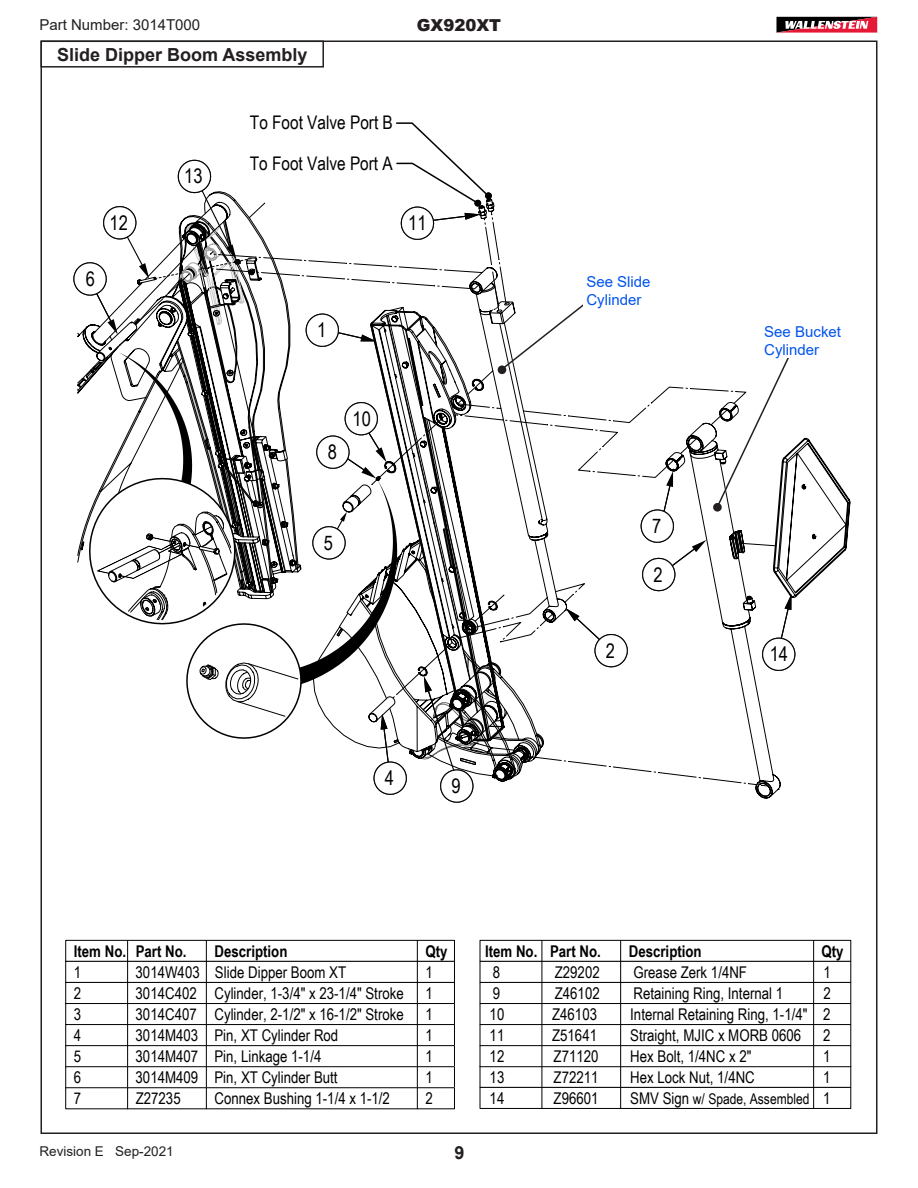
<style>
.page{position:relative;width:918px;height:1188px;background:#fff}
.page>*{position:absolute;margin:0;border:0;box-sizing:border-box;transform-origin:0 0}
.t1{font:20.1px "Arial Narrow";color:#000}
.t2{font:18.75px "Arial Narrow";color:#000}
.Parts_Illust_Title_f{font:700 18px "Arial";color:#231f20}
.t3{font:900 16.5px "Arial";color:#231f20}
.t4{font:16.2px/21.1px "Arial Narrow";color:#000}
.t5{font:700 16.2px "Arial Narrow";color:#000}
.Body_paragraph{font:15px/18px "Arial";color:#0053ef}
.t6{font:15px "Arial";color:#231f20}
.t7{font:14.7px "Arial Narrow";color:#000}
.t8{font:13.5px "Arial";color:#231f20}
.s1{font-size:16.2px}
</style>
<div class="page">
<svg style="left:776px;top:17px;width:102px;height:16px"></svg>
<svg style="left:816px;top:450px;width:35px;height:128px"></svg>
<div style="left:480px;top:1087px;width:371px;height:22px;border:1px solid #000"></div>
<div style="left:65px;top:940px;width:390px;height:22px;border:1px solid #000"></div>
<div style="left:65px;top:961px;width:390px;height:22px;border:1px solid #000"></div>
<div style="left:65px;top:982px;width:390px;height:22px;border:1px solid #000"></div>
<div style="left:65px;top:1003px;width:390px;height:22px;border:1px solid #000"></div>
<div style="left:65px;top:1024px;width:390px;height:22px;border:1px solid #000"></div>
<div style="left:65px;top:1045px;width:390px;height:22px;border:1px solid #000"></div>
<div style="left:65px;top:1066px;width:390px;height:22px;border:1px solid #000"></div>
<svg style="left:417px;top:940px;width:1px;height:169px"></svg>
<svg style="left:206px;top:940px;width:1px;height:169px"></svg>
<svg style="left:127px;top:940px;width:1px;height:169px"></svg>
<div style="left:480px;top:940px;width:371px;height:22px;border:1px solid #000"></div>
<div style="left:480px;top:961px;width:371px;height:22px;border:1px solid #000"></div>
<div style="left:480px;top:982px;width:371px;height:22px;border:1px solid #000"></div>
<div style="left:480px;top:1003px;width:371px;height:22px;border:1px solid #000"></div>
<div style="left:480px;top:1024px;width:371px;height:22px;border:1px solid #000"></div>
<div style="left:480px;top:1045px;width:371px;height:22px;border:1px solid #000"></div>
<svg style="left:813px;top:940px;width:1px;height:168px"></svg>
<svg style="left:620px;top:940px;width:1px;height:168px"></svg>
<svg style="left:542px;top:940px;width:1px;height:168px"></svg>
<div style="left:40px;top:41px;width:284px;height:27px;border:2px solid #231f20"></div>
<svg style="left:73px;top:122px;width:743px;height:681px"></svg>
<div style="left:583px;top:273px;width:86px;height:36px;background:#fff"></div>
<div style="left:761px;top:323px;width:86px;height:35px;background:#fff"></div>
<div style="left:498px;top:365px;width:8px;height:9px;background:#231f20;border-radius:50%"></div>
<div style="left:713px;top:503px;width:9px;height:9px;background:#231f20;border-radius:50%"></div>
<p class="t6" style="left:39px;top:15px;width:162px">Part Number: 3014T000</p>
<p class="Parts_Illust_Title_f" style="left:57px;top:42px;width:252px">Slide Dipper Boom Assembly</p>
<p class="t3" style="left:417px;top:13px;width:86px">GX920XT</p>
<p class="t1" style="left:110px;top:208px;width:21px">1247</p>
<p class="t1" style="left:81px;top:264px;width:20px">4 76</p>
<p class="t1" style="left:184px;top:162px;width:21px">1347</p>
<p class="t2" style="left:250px;top:109px;width:144px">To Foot Valve Port B</p>
<p class="t2" style="left:250px;top:149px;width:144px">To Foot Valve Port A</p>
<p class="t1" style="left:408px;top:208px;width:20px">1 15</p>
<p class="t1" style="left:314px;top:315px;width:20px">5 11</p>
<p class="t1" style="left:324px;top:437px;width:20px">5 18</p>
<p class="t1" style="left:353px;top:404px;width:20px">5110</p>
<p class="t1" style="left:320px;top:528px;width:20px">5 15</p>
<p class="t1" style="left:381px;top:763px;width:20px">4 74</p>
<p class="t1" style="left:448px;top:771px;width:20px">4 79</p>
<p class="Body_paragraph" style="left:586px;top:273px;width:66px">See Slide<br>Cylinder</p>
<p class="t1" style="left:602px;top:636px;width:20px">4 72</p>
<p class="t1" style="left:648px;top:511px;width:20px">4 77</p>
<p class="t1" style="left:650px;top:560px;width:20px">4 72</p>
<p class="Body_paragraph" style="left:764px;top:323px;width:78px">See Bucket<br>Cylinder</p>
<p class="t1" style="left:770px;top:639px;width:20px">4714</p>
<p class="t5" style="left:74px;top:939px;width:114px">Item No. Part No.</p>
<p class="t5" style="left:214px;top:939px;width:74px">Description</p>
<p class="t5" style="left:425px;top:939px;width:24px">Qty</p>
<p class="t4" style="left:74px;top:961px;width:9px">1</p>
<p class="t4" style="left:136px;top:961px;width:212px">3014W403 Slide Dipper Boom XT</p>
<p class="t4" style="left:425px;top:961px;width:9px">1</p>
<p class="t4" style="left:74px;top:982px;width:9px">2</p>
<p class="t4" style="left:136px;top:982px;width:270px">3014C402 Cylinder, 1-3/4" x 23-1/4" Stroke</p>
<p class="t4" style="left:425px;top:982px;width:9px">1</p>
<p class="t4" style="left:74px;top:1003px;width:9px">3</p>
<p class="t4" style="left:136px;top:1003px;width:270px">3014C407 Cylinder, 2-1/2" x 16-1/2" Stroke</p>
<p class="t4" style="left:425px;top:1003px;width:9px">1</p>
<p class="t4" style="left:74px;top:1024px;width:9px">4</p>
<p class="t4" style="left:136px;top:1024px;width:204px">3014M403 Pin, XT Cylinder Rod</p>
<p class="t4" style="left:425px;top:1024px;width:9px">1</p>
<p class="t4" style="left:74px;top:1045px;width:9px">5</p>
<p class="t4" style="left:136px;top:1045px;width:187px">3014M407 Pin, Linkage 1-1/4</p>
<p class="t4" style="left:425px;top:1045px;width:9px">1</p>
<p class="t4" style="left:74px;top:1066px;width:9px">6</p>
<p class="t4" style="left:136px;top:1066px;width:204px">3014M409 Pin, XT Cylinder Butt</p>
<p class="t4" style="left:74px;top:1087px;width:9px">7</p>
<p class="t4" style="left:136px;top:1087px;width:46px">Z27235</p>
<p class="t4" style="left:214px;top:1087px;width:177px">Connex Bushing 1-1/4 x 1-1/2</p>
<p class="t4" style="left:425px;top:1087px;width:9px">2</p>
<p class="t4" style="left:425px;top:1066px;width:9px">1</p>
<p class="t8" style="left:39px;top:1142px;width:136px">Revision E Sep-2021</p>
<p class="Parts_Illust_Title_f" style="left:455px;top:1140px;width:12px">9</p>
<p class="t5" style="left:485px;top:939px;width:117px">Item No. Part No.</p>
<p class="t5" style="left:629px;top:939px;width:74px">Description</p>
<p class="t5" style="left:822px;top:939px;width:24px">Qty</p>
<p class="t4" style="left:493px;top:961px;width:9px">8</p>
<p class="t4" style="left:555px;top:961px;width:46px">Z29202</p>
<p class="t4" style="left:634px;top:961px;width:115px">Grease Zerk 1/4NF</p>
<p class="t4" style="left:824px;top:961px;width:9px">1</p>
<p class="t4" style="left:493px;top:982px;width:9px">9</p>
<p class="t4" style="left:555px;top:982px;width:46px">Z46102</p>
<p class="t4" style="left:634px;top:982px;width:151px">Retaining Ring, Internal 1</p>
<p class="t4" style="left:824px;top:982px;width:9px">2</p>
<p class="t4" style="left:490px;top:1003px;width:16px">10</p>
<p class="t4" style="left:552px;top:1003px;width:46px">Z46103</p>
<p class="t4" style="left:630px;top:1003px;width:179px">Internal Retaining Ring, 1-1/4"</p>
<p class="t4" style="left:490px;top:1024px;width:16px">11</p>
<p class="t4" style="left:552px;top:1024px;width:46px">Z51641</p>
<p class="t4" style="left:630px;top:1024px;width:173px">Straight, MJIC x MORB 0606</p>
<p class="t4" style="left:490px;top:1045px;width:16px">12</p>
<p class="t4" style="left:554px;top:1045px;width:46px">Z71120</p>
<p class="t4" style="left:630px;top:1045px;width:123px">Hex Bolt, 1/4NC x 2"</p>
<p class="t4" style="left:823px;top:1045px;width:9px">1</p>
<p class="t4" style="left:490px;top:1066px;width:16px">13</p>
<p class="t4" style="left:554px;top:1066px;width:46px">Z72211</p>
<p class="t4" style="left:630px;top:1066px;width:126px">Hex Lock Nut, 1/4NC</p>
<p class="t4" style="left:823px;top:1066px;width:9px">1</p>
<p class="t4" style="left:490px;top:1087px;width:16px">14</p>
<p class="t4" style="left:554px;top:1087px;width:46px">Z96601</p>
<p class="t7" style="left:630px;top:1088px;width:181px"><span class="s1">SMV Sign</span> w/ Spade, Assembled</p>
<p class="t4" style="left:823px;top:1003px;width:9px">2<br>2</p>
<p class="t4" style="left:823px;top:1087px;width:9px">1</p>
</div>
